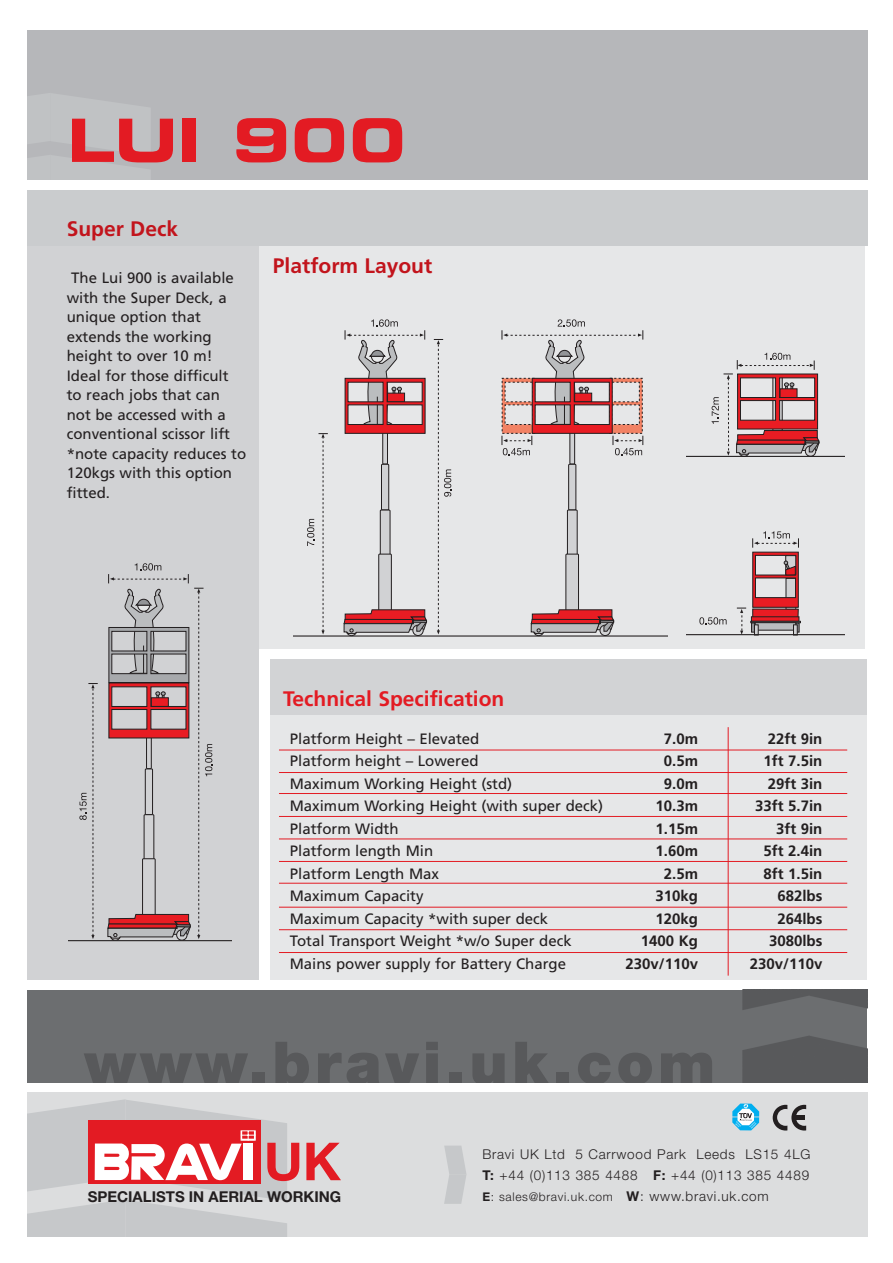
<style>
.page{position:relative;width:893px;height:1263px;background:#fff}
.page>*{position:absolute;margin:0;border:0;box-sizing:border-box;transform-origin:0 0}
.t1{font:900 59.55px "Helvetica Neue";letter-spacing:.065em;color:#58595b}
.t2{font:700 expanded 59.55px "Square 721 BT";color:#e31b23}
.t3{font:700 21px "Frutiger";color:#c2141c}
.t4{font:700 21px "Frutiger";color:#e31b23}
.t5{font:15px/19.5px "Frutiger";color:#231f20}
.t6{font:700 15px "Frutiger";color:#231f20}
.t7{font:700 15px "Helvetica Neue";color:#231f20}
.t8{font:300 13.5px/21px "Helvetica Neue";letter-spacing:.055em;color:#231f20}
.t9{font:300 12px "Helvetica Neue";letter-spacing:.055em;color:#231f20}
.s1{font-weight:700}
.s2{font-weight:700;font-size:13.5px}
.s3{font-size:13.5px}
</style>
<div class="page">
<div style="left:216px;top:225px;width:649px;height:423px;background:#e6e7e8"></div>
<div style="left:20px;top:30px;width:847px;height:150px;background:#b6b7ba"></div>
<svg style="left:26px;top:93px;width:124px;height:87px"></svg>
<div style="left:25px;top:1092px;width:842px;height:145px;background:#dcddde"></div>
<div style="left:270px;top:679px;width:597px;height:300px;background:#e6e7e8"></div>
<div style="left:270px;top:659px;width:597px;height:55px;background:#d2d3d5"></div>
<div style="left:25px;top:244px;width:234px;height:735px;background:#d1d2d4"></div>
<hr style="left:728px;top:727px;width:1px;height:249px;background:#e31b23">
<hr style="left:279px;top:750px;width:568px;height:1px;background:#e31b23">
<hr style="left:279px;top:772px;width:568px;height:1px;background:#e31b23">
<hr style="left:279px;top:793px;width:568px;height:1px;background:#e31b23">
<hr style="left:279px;top:816px;width:568px;height:1px;background:#e31b23">
<hr style="left:279px;top:839px;width:568px;height:1px;background:#e31b23">
<hr style="left:279px;top:861px;width:568px;height:1px;background:#e31b23">
<hr style="left:279px;top:883px;width:568px;height:1px;background:#e31b23">
<hr style="left:279px;top:907px;width:568px;height:1px;background:#e31b23">
<hr style="left:279px;top:929px;width:568px;height:1px;background:#e31b23">
<hr style="left:279px;top:952px;width:568px;height:1px;background:#e31b23">
<svg style="left:306px;top:1143px;width:35px;height:37px"></svg>
<svg style="left:26px;top:1099px;width:273px;height:138px"></svg>
<svg style="left:444px;top:1146px;width:22px;height:58px"></svg>
<svg style="left:773px;top:1105px;width:33px;height:26px"></svg>
<hr style="left:794px;top:1115px;width:10px;height:4px;background:#231f20">
<svg style="left:732px;top:1104px;width:27px;height:26px"></svg>
<div style="left:25px;top:990px;width:842px;height:94px;background:#6c6e70"></div>
<img style="left:704px;top:990px;width:163px;height:94px">
<svg style="left:382px;top:424px;width:6px;height:40px"></svg>
<div style="left:381px;top:464px;width:8px;height:46px;background:#d1d2d4;border:1px solid #231f20"></div>
<div style="left:380px;top:510px;width:10px;height:47px;background:#d1d2d4;border:1px solid #231f20"></div>
<div style="left:378px;top:554px;width:14px;height:58px;background:#d1d2d4;border:1px solid #231f20"></div>
<hr style="left:294px;top:635px;width:373px;height:2px;background:#231f20">
<svg style="left:343px;top:609px;width:84px;height:25px;background:#af6568"></svg>
<svg style="left:307px;top:433px;width:21px;height:201px"></svg>
<svg style="left:434px;top:339px;width:17px;height:295px"></svg>
<svg style="left:344px;top:319px;width:82px;height:115px"></svg>
<svg style="left:569px;top:424px;width:6px;height:40px"></svg>
<div style="left:568px;top:464px;width:8px;height:46px;background:#d1d2d4;border:1px solid #231f20"></div>
<div style="left:567px;top:510px;width:10px;height:47px;background:#d1d2d4;border:1px solid #231f20"></div>
<div style="left:565px;top:554px;width:14px;height:58px;background:#d1d2d4;border:1px solid #231f20"></div>
<svg style="left:530px;top:609px;width:85px;height:25px;background:#b0666a"></svg>
<svg style="left:501px;top:319px;width:142px;height:136px"></svg>
<hr style="left:69px;top:940px;width:162px;height:1px;background:#231f20">
<svg style="left:176px;top:929px;width:11px;height:12px"></svg>
<svg style="left:110px;top:930px;width:11px;height:11px"></svg>
<svg style="left:79px;top:683px;width:19px;height:256px"></svg>
<svg style="left:107px;top:563px;width:105px;height:376px"></svg>
<hr style="left:687px;top:456px;width:157px;height:1px;background:#231f20">
<svg style="left:711px;top:353px;width:109px;height:103px"></svg>
<div style="left:750px;top:621px;width:51px;height:2px;background:#a7a9ac;border:1px solid #231f20"></div>
<hr style="left:687px;top:634px;width:157px;height:1px;background:#231f20">
<svg style="left:737px;top:531px;width:62px;height:104px"></svg>
<svg style="left:699px;top:617px;width:27px;height:8px"></svg>
<div style="left:26px;top:190px;width:841px;height:55px;background:#caccce"></div>
<div style="left:0;top:0;width:26px;height:1246px;background:#fff"></div>
<h1 class="t2" style="left:67px;top:119px;width:341px">LUI 900</h1>
<h2 class="t3" style="left:67px;top:220px;width:113px">Super Deck</h2>
<p class="t5" style="left:67px;top:270px;width:181px;text-indent:5px">The Lui 900 is available with the Super Deck, a unique option that extends the working height to over 10 m!<br>Ideal for those difficult to reach jobs that can not be accessed with a conventional scissor lift *note capacity reduces to<br>120kgs with this option fitted.</p>
<h2 class="t3" style="left:273px;top:257px;width:161px">Platform Layout</h2>
<h2 class="t4" style="left:283px;top:690px;width:223px">Technical Specification</h2>
<p class="t5" style="left:290px;top:730px;width:191px">Platform Height – Elevated</p>
<p class="t6" style="left:664px;top:732px;width:36px">7.0m</p>
<p class="t6" style="left:768px;top:732px;width:56px">22ft 9in</p>
<p class="t5" style="left:290px;top:752px;width:190px">Platform height – Lowered</p>
<p class="t6" style="left:664px;top:755px;width:36px">0.5m</p>
<p class="t6" style="left:764px;top:755px;width:60px">1ft 7.5in</p>
<p class="t5" style="left:290px;top:775px;width:224px">Maximum Working Height (std)</p>
<p class="t6" style="left:664px;top:777px;width:36px">9.0m</p>
<p class="t6" style="left:768px;top:777px;width:56px">29ft 3in</p>
<p class="t5" style="left:290px;top:797px;width:315px">Maximum Working Height (with super deck)</p>
<p class="t6" style="left:655px;top:800px;width:44px">10.3m</p>
<p class="t6" style="left:755px;top:800px;width:69px">33ft 5.7in</p>
<p class="t5" style="left:290px;top:820px;width:110px">Platform Width</p>
<p class="t6" style="left:655px;top:822px;width:44px">1.15m</p>
<p class="t6" style="left:776px;top:822px;width:48px">3ft 9in</p>
<p class="t5" style="left:290px;top:842px;width:145px">Platform length Min</p>
<p class="t6" style="left:655px;top:845px;width:44px">1.60m</p>
<p class="t6" style="left:764px;top:845px;width:60px">5ft 2.4in</p>
<p class="t5" style="left:290px;top:865px;width:151px">Platform Length Max</p>
<p class="t6" style="left:664px;top:867px;width:36px">2.5m</p>
<p class="t6" style="left:764px;top:867px;width:60px">8ft 1.5in</p>
<p class="t5" style="left:290px;top:887px;width:135px">Maximum Capacity</p>
<p class="t6" style="left:655px;top:890px;width:44px">310kg</p>
<p class="t6" style="left:777px;top:890px;width:47px">682lbs</p>
<p class="t5" style="left:290px;top:910px;width:260px">Maximum Capacity *with super deck</p>
<p class="t6" style="left:655px;top:912px;width:44px">120kg</p>
<p class="t6" style="left:777px;top:912px;width:47px">264lbs</p>
<p class="t5" style="left:290px;top:932px;width:283px">Total Transport Weight *w/o Super deck</p>
<p class="t6" style="left:641px;top:935px;width:59px">1400 Kg</p>
<p class="t6" style="left:769px;top:935px;width:55px">3080lbs</p>
<p class="t5" style="left:290px;top:955px;width:278px">Mains power supply for Battery Charge</p>
<p class="t6" style="left:625px;top:957px;width:74px">230v/110v</p>
<p class="t6" style="left:750px;top:957px;width:74px">230v/110v</p>
<h1 class="t1" style="left:84px;top:1042px;width:632px">www.bravi.uk.com</h1>
<p class="t8" style="left:482px;top:1145px;width:329px">Bravi UK Ltd 5 Carrwood Park Leeds LS15 4LG<br><span class="s1">T:</span> +44 (0)113 385 4488 <span class="s1">F:</span> +44 (0)113 385 4489</p>
<p class="t7" style="left:88px;top:1192px;width:255px">SPECIALISTS IN AERIAL WORKING</p>
<p class="t9" style="left:482px;top:1193px;width:288px"><span class="s1">E</span>: sales@bravi.uk.com <span class="s2">W</span><span class="s3">: www.bravi.uk.com</span></p>
</div>
